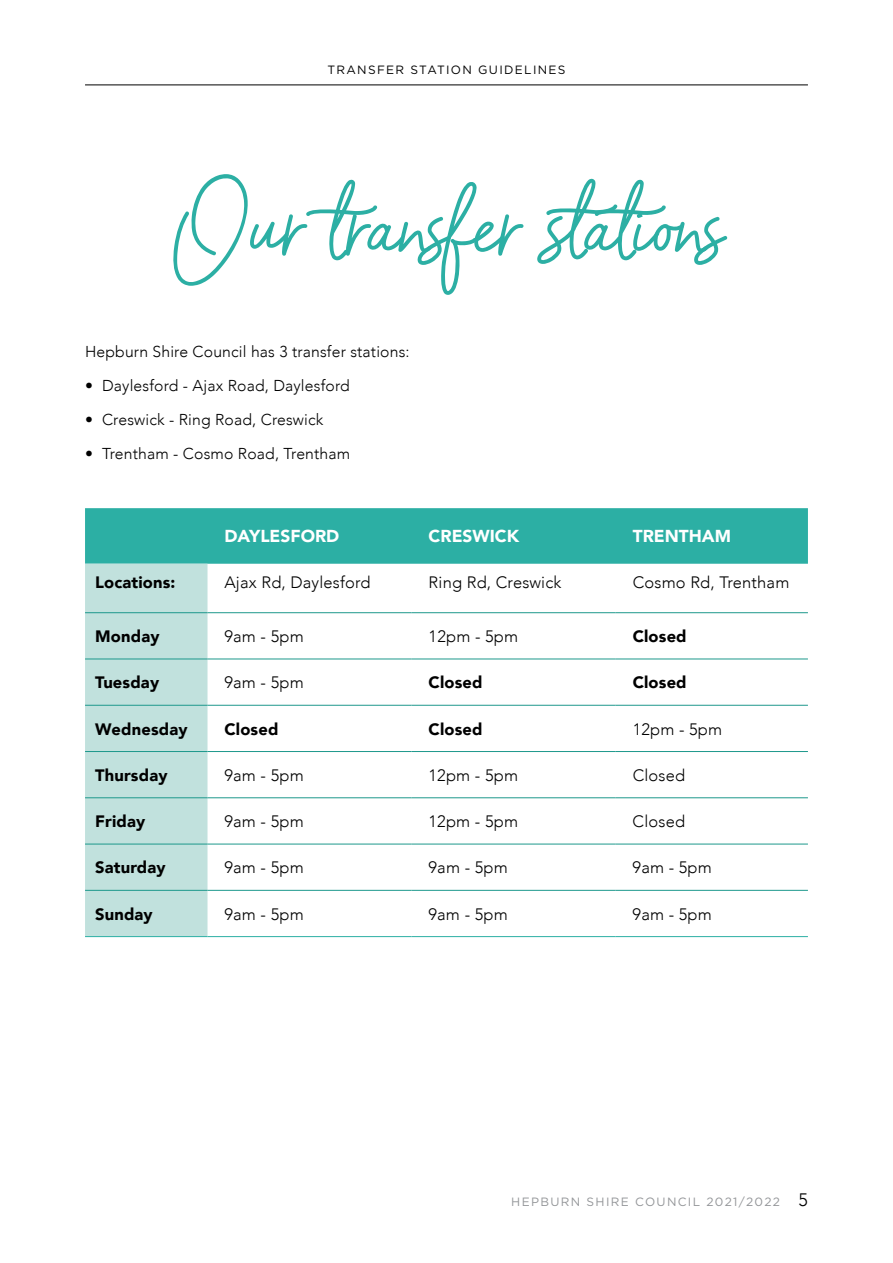
<style>
.page{position:relative;width:893px;height:1263px;background:#fff}
.page>*{position:absolute;margin:0;border:0;box-sizing:border-box;transform-origin:0 0}
.t1{font:82.5px "Barcelony";color:#2cafa4}
.t2{font:900 17.25px "Avenir";color:#fff}
.t3{font:300 16.5px "Avenir";letter-spacing:.01em;color:#000}
.t4{font:900 16.5px "Avenir";letter-spacing:.01em;color:#000}
.t5{font:300 15.75px "Avenir";letter-spacing:.01em;color:#000}
.t6{font:12px "Gotham";letter-spacing:.11em;color:#939598}
.t7{font:12px "Gotham";letter-spacing:.11em;color:#000}
.s1{font-family:"Avenir";font-weight:300;font-size:18px;color:#000}
</style>
<div class="page">
<hr style="left:85px;top:85px;width:723px;height:1px;background:#000">
<div style="left:85px;top:508px;width:723px;height:56px;background:#2cafa4"></div>
<div style="left:85px;top:564px;width:122px;height:372px;background:#c1e1dd"></div>
<hr style="left:85px;top:612px;width:122px;height:1px;background:#1d988c">
<hr style="left:207px;top:612px;width:205px;height:1px;background:#1d988c">
<hr style="left:412px;top:612px;width:204px;height:1px;background:#1d988c">
<hr style="left:616px;top:612px;width:192px;height:1px;background:#1d988c">
<hr style="left:85px;top:659px;width:122px;height:1px;background:#1d988c">
<hr style="left:207px;top:659px;width:205px;height:1px;background:#1d988c">
<hr style="left:412px;top:659px;width:204px;height:1px;background:#1d988c">
<hr style="left:616px;top:659px;width:192px;height:1px;background:#1d988c">
<hr style="left:85px;top:705px;width:122px;height:1px;background:#1d988c">
<hr style="left:207px;top:705px;width:205px;height:1px;background:#1d988c">
<hr style="left:412px;top:705px;width:204px;height:1px;background:#1d988c">
<hr style="left:616px;top:705px;width:192px;height:1px;background:#1d988c">
<hr style="left:85px;top:751px;width:122px;height:1px;background:#1d988c">
<hr style="left:207px;top:751px;width:205px;height:1px;background:#1d988c">
<hr style="left:412px;top:751px;width:204px;height:1px;background:#1d988c">
<hr style="left:616px;top:751px;width:192px;height:1px;background:#1d988c">
<hr style="left:85px;top:797px;width:122px;height:1px;background:#1d988c">
<hr style="left:207px;top:797px;width:205px;height:1px;background:#1d988c">
<hr style="left:412px;top:797px;width:204px;height:1px;background:#1d988c">
<hr style="left:616px;top:797px;width:192px;height:1px;background:#1d988c">
<hr style="left:85px;top:844px;width:122px;height:1px;background:#1d988c">
<hr style="left:207px;top:844px;width:205px;height:1px;background:#1d988c">
<hr style="left:412px;top:844px;width:204px;height:1px;background:#1d988c">
<hr style="left:616px;top:844px;width:192px;height:1px;background:#1d988c">
<hr style="left:85px;top:890px;width:122px;height:1px;background:#1d988c">
<hr style="left:207px;top:890px;width:205px;height:1px;background:#1d988c">
<hr style="left:412px;top:890px;width:204px;height:1px;background:#1d988c">
<hr style="left:616px;top:890px;width:192px;height:1px;background:#1d988c">
<hr style="left:85px;top:936px;width:122px;height:1px;background:#2cafa4">
<hr style="left:207px;top:936px;width:205px;height:1px;background:#2cafa4">
<hr style="left:412px;top:936px;width:204px;height:1px;background:#2cafa4">
<hr style="left:616px;top:936px;width:192px;height:1px;background:#2cafa4">
<p class="t7" style="left:327px;top:63px;width:240px">TRANSFER STATION GUIDELINES</p>
<h1 class="t1" style="left:169px;top:172px;width:556px">Our transfer stations</h1>
<p class="t5" style="left:85px;top:343px;width:326px">Hepburn Shire Council has 3 transfer stations:</p>
<p class="t5" style="left:85px;top:377px;width:266px">• Daylesford - Ajax Road, Daylesford</p>
<p class="t5" style="left:85px;top:411px;width:240px">• Creswick - Ring Road, Creswick</p>
<p class="t5" style="left:85px;top:445px;width:267px">• Trentham - Cosmo Road, Trentham</p>
<p class="t2" style="left:225px;top:522px;width:116px">DAYLESFORD</p>
<p class="t2" style="left:429px;top:522px;width:92px">CRESWICK</p>
<p class="t2" style="left:633px;top:522px;width:100px">TRENTHAM</p>
<p class="t4" style="left:95px;top:568px;width:82px">Locations:</p>
<p class="t3" style="left:225px;top:573px;width:148px">Ajax Rd, Daylesford</p>
<p class="t3" style="left:429px;top:573px;width:134px">Ring Rd, Creswick</p>
<p class="t3" style="left:633px;top:573px;width:158px">Cosmo Rd, Trentham</p>
<p class="t4" style="left:95px;top:622px;width:66px">Monday</p>
<p class="t3" style="left:224px;top:626px;width:81px">9am - 5pm</p>
<p class="t3" style="left:429px;top:626px;width:91px">12pm - 5pm</p>
<p class="t4" style="left:633px;top:622px;width:55px">Closed</p>
<p class="t4" style="left:95px;top:668px;width:65px">Tuesday</p>
<p class="t3" style="left:224px;top:673px;width:81px">9am - 5pm</p>
<p class="t4" style="left:429px;top:668px;width:55px">Closed</p>
<p class="t4" style="left:633px;top:668px;width:55px">Closed</p>
<p class="t4" style="left:95px;top:715px;width:94px">Wednesday</p>
<p class="t4" style="left:224px;top:715px;width:55px">Closed</p>
<p class="t4" style="left:429px;top:715px;width:55px">Closed</p>
<p class="t3" style="left:633px;top:719px;width:91px">12pm - 5pm</p>
<p class="t4" style="left:95px;top:761px;width:74px">Thursday</p>
<p class="t3" style="left:224px;top:765px;width:81px">9am - 5pm</p>
<p class="t3" style="left:429px;top:765px;width:91px">12pm - 5pm</p>
<p class="t3" style="left:633px;top:765px;width:54px">Closed</p>
<p class="t4" style="left:95px;top:807px;width:52px">Friday</p>
<p class="t3" style="left:224px;top:812px;width:81px">9am - 5pm</p>
<p class="t3" style="left:429px;top:812px;width:91px">12pm - 5pm</p>
<p class="t3" style="left:633px;top:812px;width:54px">Closed</p>
<p class="t4" style="left:95px;top:853px;width:72px">Saturday</p>
<p class="t3" style="left:224px;top:858px;width:81px">9am - 5pm</p>
<p class="t3" style="left:428px;top:858px;width:81px">9am - 5pm</p>
<p class="t3" style="left:633px;top:858px;width:81px">9am - 5pm</p>
<p class="t4" style="left:95px;top:900px;width:59px">Sunday</p>
<p class="t3" style="left:224px;top:904px;width:81px">9am - 5pm</p>
<p class="t3" style="left:428px;top:904px;width:81px">9am - 5pm</p>
<p class="t3" style="left:633px;top:904px;width:81px">9am - 5pm</p>
<p class="t6" style="left:511px;top:1195px;width:298px">HEPBURN SHIRE COUNCIL 2021/2022 <span class="s1">5</span></p>
</div>
